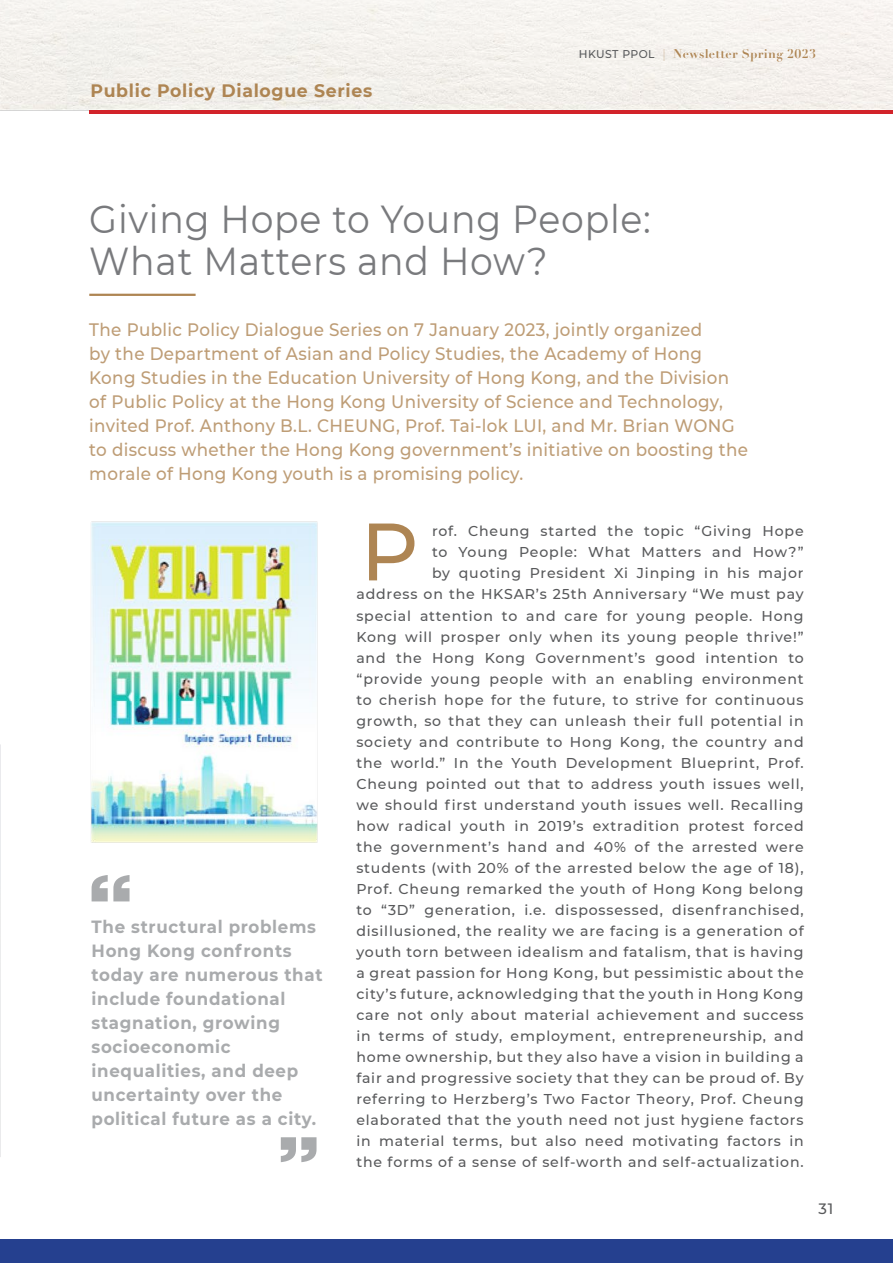
<style>
.page{position:relative;width:893px;height:1263px;background:#fff}
.page>*{position:absolute;margin:0;border:0;box-sizing:border-box;transform-origin:0 0}
.t1{font:500 81.3px "Montserrat";color:#ae8553}
.t2{font:39px/42px "Montserrat";letter-spacing:.02em;color:#797a7d;scale:.93 1}
.t3{font:500 18px/24px "Montserrat";letter-spacing:.02em;color:#be9d76;scale:.93 1}
.t4{font:700 18px "Montserrat";letter-spacing:.04em;color:#ae8553;scale:.96 1}
.t5{font:700 17.7px/24px "Montserrat";letter-spacing:.04em;color:#a9abad;scale:.94 1}
.t6{font:500 15px "Montserrat";color:#58595b}
.t7{font:500 14.25px/21px "Montserrat";letter-spacing:.06em;color:#58595b;text-align:right}
.t8{font:700 12.3px "Didot";letter-spacing:.03em;color:#ae8553}
.t9{font:500 11.25px "Montserrat";letter-spacing:.04em;color:#58595b;scale:.96 1}
.s1{font-size:12px}
</style>
<div class="page">
<img style="left:0;top:0;width:893px;height:1263px">
<hr style="left:89px;top:110px;width:804px;height:3px;background:#d2232a">
<p class="t4" style="left:90px;top:78px;width:295px">Public Policy Dialogue Series</p>
<p class="t9" style="left:579px;top:46px;width:80px">HKUST PPOL</p>
<p class="t8" style="left:663px;top:46px;width:155px"><span class="s1">|</span> Newsletter Spring 2023</p>
<p class="t2" style="left:89px;top:197px;width:605px">Giving Hope to Young People:<br>What Matters and How?</p>
<p class="t3" style="left:89px;top:316px;width:710px">The Public Policy Dialogue Series on 7 January 2023, jointly organized<br>by the Department of Asian and Policy Studies, the Academy of Hong Kong Studies in the Education University of Hong Kong, and the Division of Public Policy at the Hong Kong University of Science and Technology, invited Prof. Anthony B.L. CHEUNG, Prof. Tai-lok LUI, and Mr. Brian WONG to discuss whether the Hong Kong government’s initiative on boosting the morale of Hong Kong youth is a promising policy.</p>
<p class="t5" style="left:92px;top:914px;width:247px">The structural problems<br>Hong Kong confronts today are numerous that include foundational stagnation, growing socioeconomic inequalities, and deep uncertainty over the political future as a city.</p>
<p class="t1" style="left:361px;top:495px;width:60px">P</p>
<p class="t7" style="left:356px;top:520px;width:449px">rof. Cheung started the topic “Giving Hope<br>to Young People: What Matters and How?”<br>by quoting President Xi Jinping in his major<br>address on the HKSAR’s 25th Anniversary “We must pay special attention to and care for young people. Hong Kong will prosper only when its young people thrive!” and the Hong Kong Government’s good intention to “provide young people with an enabling environment to cherish hope for the future, to strive for continuous growth, so that they can unleash their full potential in society and contribute to Hong Kong, the country and the world.” In the Youth Development Blueprint, Prof.<br>Cheung pointed out that to address youth issues well, we should first understand youth issues well. Recalling how radical youth in 2019’s extradition protest forced the government’s hand and 40% of the arrested were students (with 20% of the arrested below the age of 18), Prof. Cheung remarked the youth of Hong Kong belong to “3D” generation, i.e. dispossessed, disenfranchised, disillusioned, the reality we are facing is a generation of youth torn between idealism and fatalism, that is having a great passion for Hong Kong, but pessimistic about the city’s future, acknowledging that the youth in Hong Kong care not only about material achievement and success in terms of study, employment, entrepreneurship, and home ownership, but they also have a vision in building a fair and progressive society that they can be proud of. By referring to Herzberg’s Two Factor Theory, Prof. Cheung elaborated that the youth need not just hygiene factors in material terms, but also need motivating factors in the forms of a sense of self-worth and self-actualization.</p>
<p class="t6" style="left:819px;top:1198px;width:16px">31</p>
</div>
